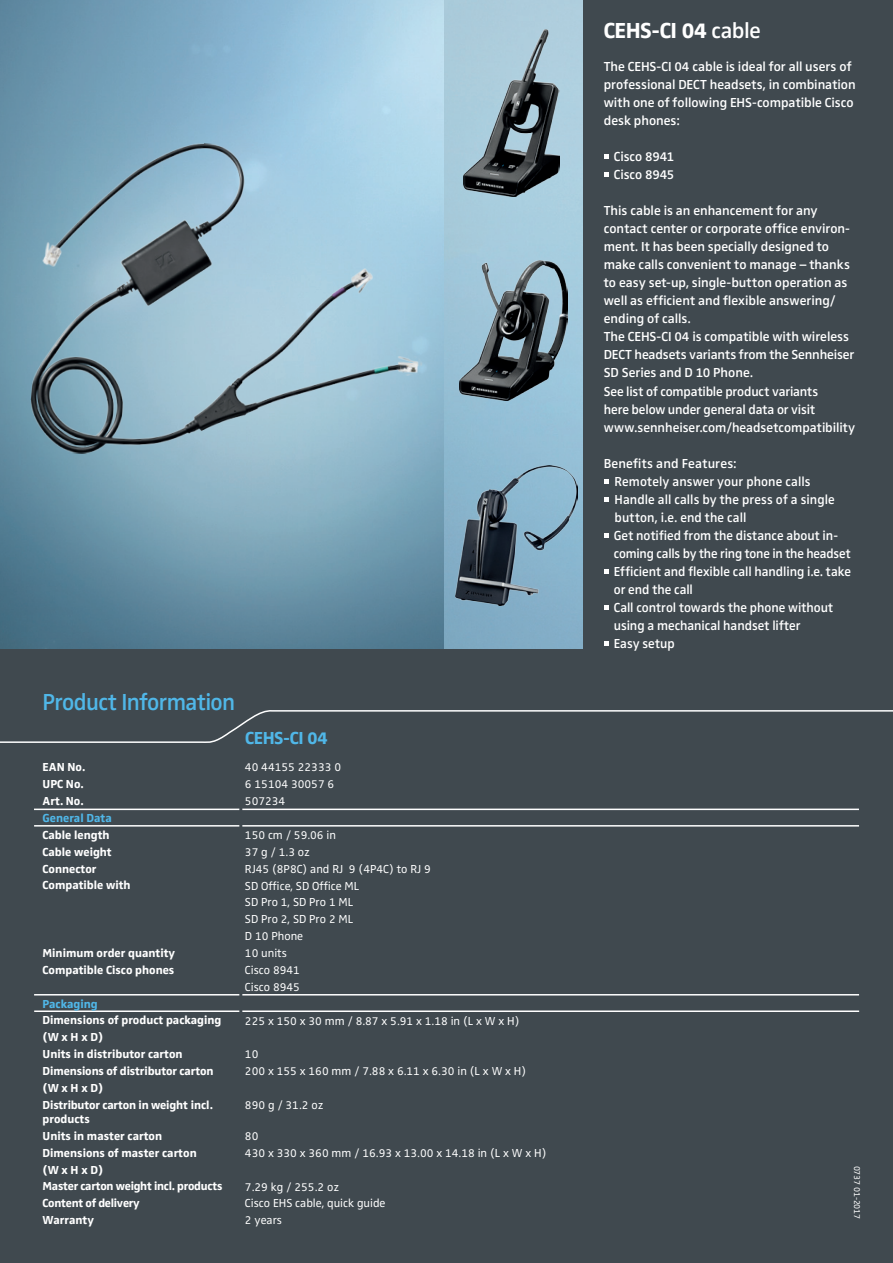
<style>
.page{position:relative;width:893px;height:1263px;background:#40494f}
.page>*{position:absolute;margin:0;border:0;box-sizing:border-box;transform-origin:0 0}
.t1{font:600 24px "Sennheiser";letter-spacing:-.025em;color:#50b7e8;scale:.96 1}
.t2{font:700 22.5px "Sennheiser";letter-spacing:-.02em;color:#fff}
.t3{font:700 18px "Sennheiser";letter-spacing:-.02em;color:#50b7e8}
.t4{font:600 13.5px/18px "Sennheiser";letter-spacing:-.005em;color:#fff}
.t5{font:12px/16.8px "Sennheiser";color:#fff}
.t6{font:700 12px/16.8px "Sennheiser";color:#fff}
.t7{font:700 12px/16.8px "Sennheiser";letter-spacing:-.02em;color:#fff}
.t8{font:700 12px "Sennheiser";color:#50b7e8}
.t9{font:9px "Sennheiser";letter-spacing:-.025em;color:#fff}
.s1{font-weight:600}
</style>
<div class="page">
<img style="left:0;top:0;width:444px;height:649px">
<img style="left:444px;top:0;width:139px;height:649px">
<img style="left:460px;top:260px;width:108px;height:140px">
<img style="left:464px;top:30px;width:95px;height:166px">
<img style="left:455px;top:465px;width:122px;height:141px">
<hr style="left:34px;top:825px;width:825px;height:1px;background:#fff">
<hr style="left:34px;top:1010px;width:825px;height:2px;background:#fff">
<hr style="left:34px;top:808px;width:825px;height:2px;background:#fff">
<hr style="left:34px;top:994px;width:825px;height:1px;background:#fff">
<svg style="left:0;top:710px;width:893px;height:33px"></svg>
<hr style="left:239px;top:760px;width:3px;height:378px;background:#40494f">
<svg style="left:604px;top:155px;width:4px;height:4px"></svg>
<svg style="left:604px;top:173px;width:4px;height:4px"></svg>
<svg style="left:604px;top:479px;width:4px;height:4px"></svg>
<svg style="left:604px;top:497px;width:4px;height:4px"></svg>
<svg style="left:604px;top:533px;width:4px;height:4px"></svg>
<svg style="left:604px;top:569px;width:4px;height:4px"></svg>
<svg style="left:604px;top:605px;width:4px;height:4px"></svg>
<svg style="left:604px;top:641px;width:4px;height:4px"></svg>
<img style="left:28px;top:134px;width:407px;height:340px">
<h1 class="t1" style="left:42px;top:688px;width:202px">Product Information</h1>
<h3 class="t3" style="left:245px;top:727px;width:84px">CEHS-CI 04</h3>
<p class="t6" style="left:43px;top:759px;width:44px">EAN No.</p>
<p class="t5" style="left:245px;top:759px;width:98px">40 44155 22333 0</p>
<p class="t6" style="left:43px;top:776px;width:43px">UPC No.</p>
<p class="t5" style="left:245px;top:776px;width:91px">6 15104 30057 6</p>
<p class="t6" style="left:43px;top:792px;width:43px">Art. No.</p>
<p class="t5" style="left:245px;top:793px;width:42px">507234</p>
<p class="t8" style="left:43px;top:811px;width:71px">General Data</p>
<p class="t6" style="left:43px;top:826px;width:69px">Cable length</p>
<p class="t5" style="left:245px;top:826px;width:93px">150 cm / 59.06 in</p>
<p class="t6" style="left:43px;top:843px;width:71px">Cable weight</p>
<p class="t5" style="left:245px;top:843px;width:67px">37 g / 1.3 oz</p>
<p class="t6" style="left:43px;top:860px;width:56px">Connector</p>
<p class="t5" style="left:245px;top:860px;width:187px">RJ45 (8P8C) and RJ 9 (4P4C) to RJ 9</p>
<p class="t6" style="left:43px;top:877px;width:90px">Compatible with</p>
<p class="t5" style="left:245px;top:877px;width:116px">SD Office, SD Office ML<br>SD Pro 1, SD Pro 1 ML<br>SD Pro 2, SD Pro 2 ML<br>D 10 Phone</p>
<p class="t6" style="left:43px;top:944px;width:134px">Minimum order quantity</p>
<p class="t5" style="left:245px;top:944px;width:44px">10 units</p>
<p class="t6" style="left:43px;top:961px;width:133px">Compatible Cisco phones</p>
<p class="t5" style="left:245px;top:961px;width:57px">Cisco 8941<br>Cisco 8945</p>
<p class="t8" style="left:43px;top:996px;width:57px">Packaging</p>
<p class="t6" style="left:43px;top:1012px;width:180px">Dimensions of product packaging</p>
<p class="t5" style="left:245px;top:1012px;width:276px">225 x 150 x 30 mm / 8.87 x 5.91 x 1.18 in (L x W x H)</p>
<p class="t6" style="left:43px;top:1029px;width:142px">(W x H x D)<br>Units in distributor carton</p>
<p class="t5" style="left:245px;top:1046px;width:15px">10</p>
<p class="t6" style="left:43px;top:1062px;width:173px">Dimensions of distributor carton</p>
<p class="t5" style="left:245px;top:1063px;width:283px">200 x 155 x 160 mm / 7.88 x 6.11 x 6.30 in (L x W x H)</p>
<p class="t6" style="left:43px;top:1079px;width:172px">(W x H x D)<br>Distributor carton in weight incl.</p>
<p class="t6" style="left:43px;top:1111px;width:49px">products</p>
<p class="t5" style="left:245px;top:1096px;width:80px">890 g / 31.2 oz</p>
<p class="t6" style="left:43px;top:1127px;width:121px">Units in master carton</p>
<p class="t5" style="left:245px;top:1127px;width:15px">80</p>
<p class="t6" style="left:43px;top:1144px;width:156px">Dimensions of master carton</p>
<p class="t5" style="left:245px;top:1144px;width:303px">430 x 330 x 360 mm / 16.93 x 13.00 x 14.18 in (L x W x H)</p>
<p class="t7" style="left:43px;top:1161px;width:181px">(W x H x D)<br>Master carton weight incl. products</p>
<p class="t5" style="left:245px;top:1178px;width:96px">7.29 kg / 255.2 oz</p>
<p class="t7" style="left:43px;top:1195px;width:99px">Content of delivery</p>
<p class="t5" style="left:245px;top:1195px;width:142px">Cisco EHS cable, quick guide</p>
<p class="t6" style="left:43px;top:1212px;width:53px">Warranty</p>
<p class="t5" style="left:245px;top:1212px;width:39px">2 years</p>
<h2 class="t2" style="left:604px;top:18px;width:159px">CEHS-CI 04 <span class="s1">cable</span></h2>
<p class="t4" style="left:604px;top:58px;width:253px">The CEHS-CI 04 cable is ideal for all users of professional DECT headsets, in combination with one of following EHS-compatible Cisco desk phones:</p>
<p class="t4" style="left:614px;top:148px;width:62px">Cisco 8941<br>Cisco 8945</p>
<p class="t4" style="left:604px;top:202px;width:253px">This cable is an enhancement for any contact center or corporate office environ&shy;ment. It has been specially designed to make calls convenient to manage – thanks to easy set-up, single-button operation as well as efficient and flexible answering/ ending of calls.<br>The CEHS-CI 04 is compatible with wireless DECT headsets variants from the Sennheiser SD Series and D 10 Phone.<br>See list of compatible product variants<br>here below under general data or visit www.sennheiser.com/headsetcompatibility</p>
<p class="t4" style="left:614px;top:454px;width:239px;text-indent:-10px">Benefits and Features:<br>Remotely answer your phone calls<br>Handle all calls by the press of a single button, i.e. end the call<br>Get notified from the distance about in&shy;coming calls by the ring tone in the headset<br>Efficient and flexible call handling i.e. take or end the call<br>Call control towards the phone without using a mechanical handset lifter<br>Easy setup</p>
<p class="t9" style="left:862px;top:1165px;width:55px;rotate:90deg">0737 01-2017</p>
</div>
